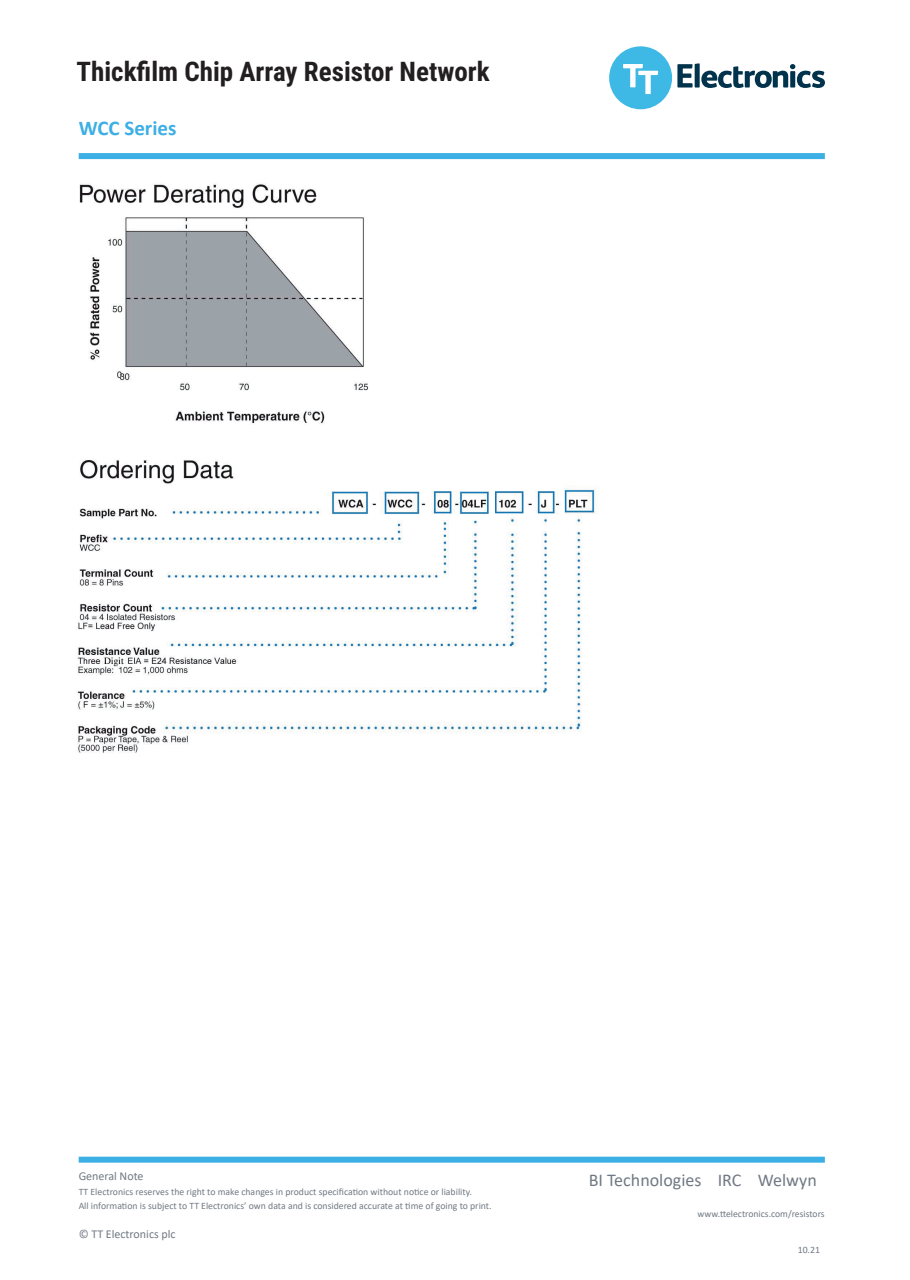
<style>
.page{position:relative;width:910px;height:1280px;background:#fff}
.page>*{position:absolute;margin:0;border:0;box-sizing:border-box;transform-origin:0 0}
.t1{font:700 27px "Roboto Condensed";color:#231f20}
.t2{font:700 21px "Calibri";color:#3cafe4}
.t3{font:18px "Calibri";color:#707983}
.t4{font:12px "Calibri";color:#707983}
.t5{font:9.75px/14.4px "Calibri";color:#707983}
.t6{font:9.6px "Calibri";color:#707983}
</style>
<div class="page">
<div style="left:79px;top:153px;width:746px;height:6px;background:#3cafe4"></div>
<img style="left:77px;top:183px;width:521px;height:570px">
<svg style="left:677px;top:63px;width:148px;height:25px"></svg>
<div style="left:609px;top:46px;width:63px;height:63px;background:#3eb8e4;border-radius:50%"></div>
<svg style="left:623px;top:64px;width:35px;height:30px"></svg>
<div style="left:79px;top:1157px;width:746px;height:6px;background:#3cafe4"></div>
<h1 class="t1" style="left:77px;top:52px;width:415px">Thickfilm Chip Array Resistor Network</h1>
<h2 class="t2" style="left:79px;top:113px;width:99px">WCC Series</h2>
<p class="t4" style="left:79px;top:1168px;width:66px">General Note</p>
<p class="t5" style="left:79px;top:1184px;width:415px">TT Electronics reserves the right to make changes in product specification without notice or liability.<br>All information is subject to TT Electronics’ own data and is considered accurate at time of going to print.</p>
<p class="t4" style="left:79px;top:1225px;width:98px">© TT Electronics plc</p>
<h3 class="t3" style="left:589px;top:1167px;width:230px">BI Technologies IRC Welwyn</h3>
<p class="t6" style="left:698px;top:1207px;width:129px">www.ttelectronics.com/resistors</p>
<p class="t5" style="left:798px;top:1243px;width:24px">10.21</p>
</div>
